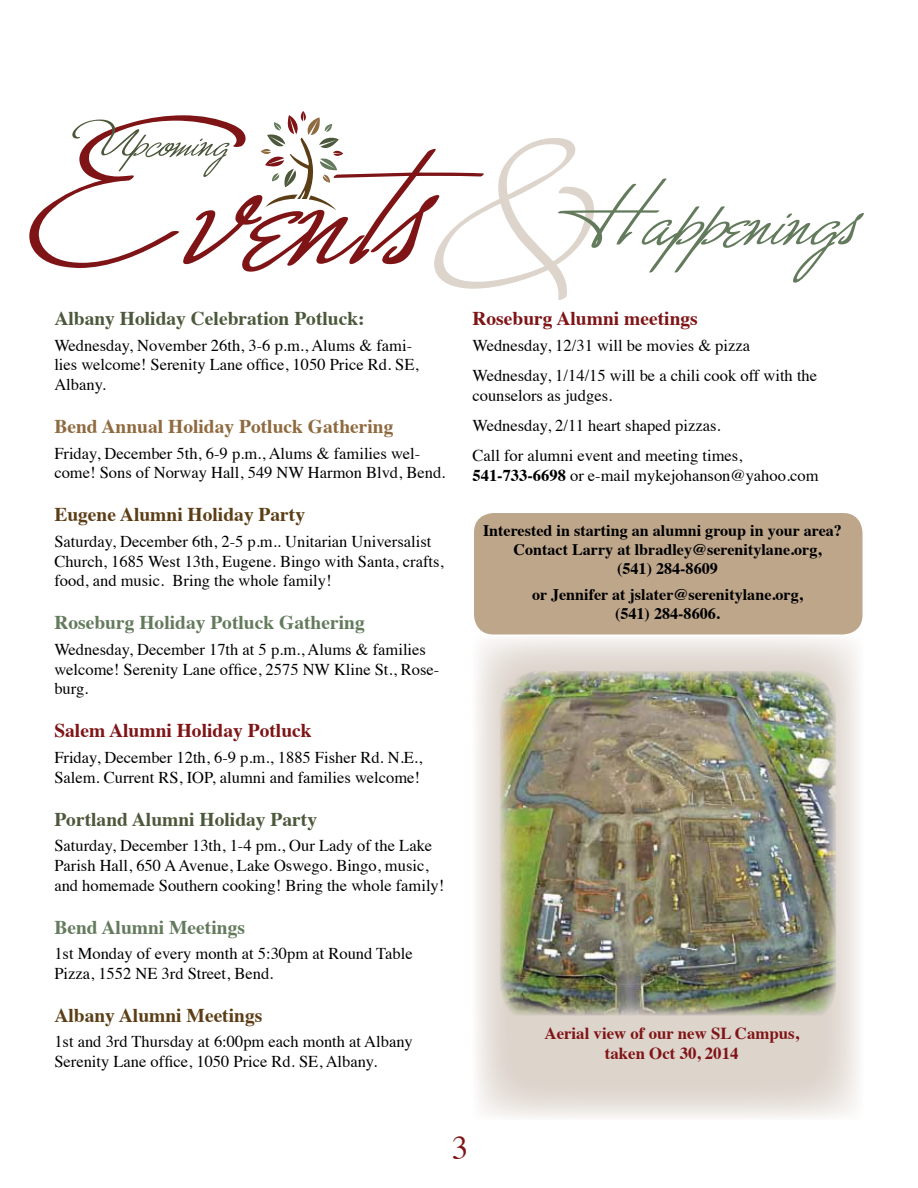
<style>
.page{position:relative;width:918px;height:1188px;background:#fff}
.page>*{position:absolute;margin:0;border:0;box-sizing:border-box;transform-origin:0 0}
.t1{font:33px "Times";color:#7f1416}
.t2{font:700 19.5px "Times";color:#4c583b}
.t3{font:700 19.5px "Times";color:#637b5c}
.t4{font:700 19.5px "Times";color:#7f1416}
.t5{font:700 19.5px "Times";color:#5c3e16}
.t6{font:700 19.5px "Times";color:#8f6a3f}
.t7{font:700 16.8px/20px "Times";color:#7f1416;text-align:center}
.t8{font:16.5px/19.8px "Times";color:#000}
.t9{font:700 16.2px/19.4px "Times";color:#000;text-align:center}
.s1{font-weight:700}
</style>
<div class="page">
<svg style="left:29px;top:115px;width:405px;height:157px"></svg>
<svg style="left:72px;top:120px;width:158px;height:57px"></svg>
<svg style="left:260px;top:111px;width:84px;height:101px"></svg>
<svg style="left:477px;top:638px;width:382px;height:479px;background:#e5dfd9"></svg>
<svg style="left:434px;top:138px;width:430px;height:162px"></svg>
<div style="left:473px;top:512px;width:390px;height:123px;background:#bea68b;border-radius:20px"></div>
<div style="left:472px;top:512px;width:392px;height:124px;border:2px solid #fff;border-radius:20px"></div>
<img style="left:499px;top:671px;width:337px;height:345px">
<p class="t2" style="left:54px;top:300px;width:312px">Albany Holiday Celebration Potluck:</p>
<p class="t8" style="left:54px;top:334px;width:366px">Wednesday, November 26th, 3-6 p.m., Alums &amp; fami&shy;lies welcome! Serenity Lane office, 1050 Price Rd. SE,<br>Albany.</p>
<p class="t6" style="left:54px;top:408px;width:341px">Bend Annual Holiday Potluck Gathering</p>
<p class="t8" style="left:54px;top:442px;width:393px">Friday, December 5th, 6-9 p.m., Alums &amp; families wel&shy;come! Sons of Norway Hall, 549 NW Harmon Blvd, Bend.</p>
<p class="t5" style="left:54px;top:496px;width:252px">Eugene Alumni Holiday Party</p>
<p class="t8" style="left:54px;top:530px;width:391px">Saturday, December 6th, 2-5 p.m.. Unitarian Universalist<br>Church, 1685 West 13th, Eugene. Bingo with Santa, crafts, food, and music. Bring the whole family!</p>
<p class="t3" style="left:54px;top:604px;width:312px">Roseburg Holiday Potluck Gathering</p>
<p class="t8" style="left:54px;top:638px;width:387px">Wednesday, December 17th at 5 p.m., Alums &amp; families welcome! Serenity Lane office, 2575 NW Kline St., Rose&shy;burg.</p>
<p class="t4" style="left:54px;top:712px;width:259px">Salem Alumni Holiday Potluck</p>
<p class="t8" style="left:54px;top:746px;width:369px">Friday, December 12th, 6-9 p.m., 1885 Fisher Rd. N.E.,<br>Salem. Current RS, IOP, alumni and families welcome!</p>
<p class="t2" style="left:54px;top:800px;width:264px">Portland Alumni Holiday Party</p>
<p class="t8" style="left:54px;top:834px;width:391px">Saturday, December 13th, 1-4 pm., Our Lady of the Lake<br>Parish Hall, 650 A Avenue, Lake Oswego. Bingo, music, and homemade Southern cooking! Bring the whole family!</p>
<p class="t3" style="left:54px;top:908px;width:192px">Bend Alumni Meetings</p>
<p class="t8" style="left:54px;top:942px;width:360px">1st Monday of every month at 5:30pm at Round Table<br>Pizza, 1552 NE 3rd Street, Bend.</p>
<p class="t5" style="left:54px;top:996px;width:210px">Albany Alumni Meetings</p>
<p class="t8" style="left:54px;top:1030px;width:360px">1st and 3rd Thursday at 6:00pm each month at Albany<br>Serenity Lane office, 1050 Price Rd. SE, Albany.</p>
<p class="t4" style="left:472px;top:300px;width:227px">Roseburg Alumni meetings</p>
<p class="t8" style="left:472px;top:329px;width:346px;line-height:30.3px">Wednesday, 12/31 will be movies &amp; pizza<br>Wednesday, 1/14/15 will be a chili cook off with the</p>
<p class="t8" style="left:472px;top:379px;width:271px;line-height:30.3px">counselors as judges.<br>Wednesday, 2/11 heart shaped pizzas.<br>Call for alumni event and meeting times,</p>
<p class="t8" style="left:472px;top:464px;width:348px"><span class="s1">541-733-6698</span> or e-mail mykejohanson@yahoo.com</p>
<p class="t9" style="left:483px;top:519px;width:360px">Interested in starting an alumni group in your area?</p>
<p class="t9" style="left:513px;top:538px;width:310px">Contact Larry at lbradley@serenitylane.org,</p>
<p class="t9" style="left:617px;top:557px;width:102px">(541) 284-8609</p>
<p class="t9" style="left:532px;top:583px;width:272px">or Jennifer at jslater@serenitylane.org, (541) 284-8606.</p>
<p class="t7" style="left:545px;top:1021px;width:256px">Aerial view of our new SL Campus, taken Oct 30, 2014</p>
<h1 class="t1" style="left:452px;top:1117px;width:18px">3</h1>
</div>
